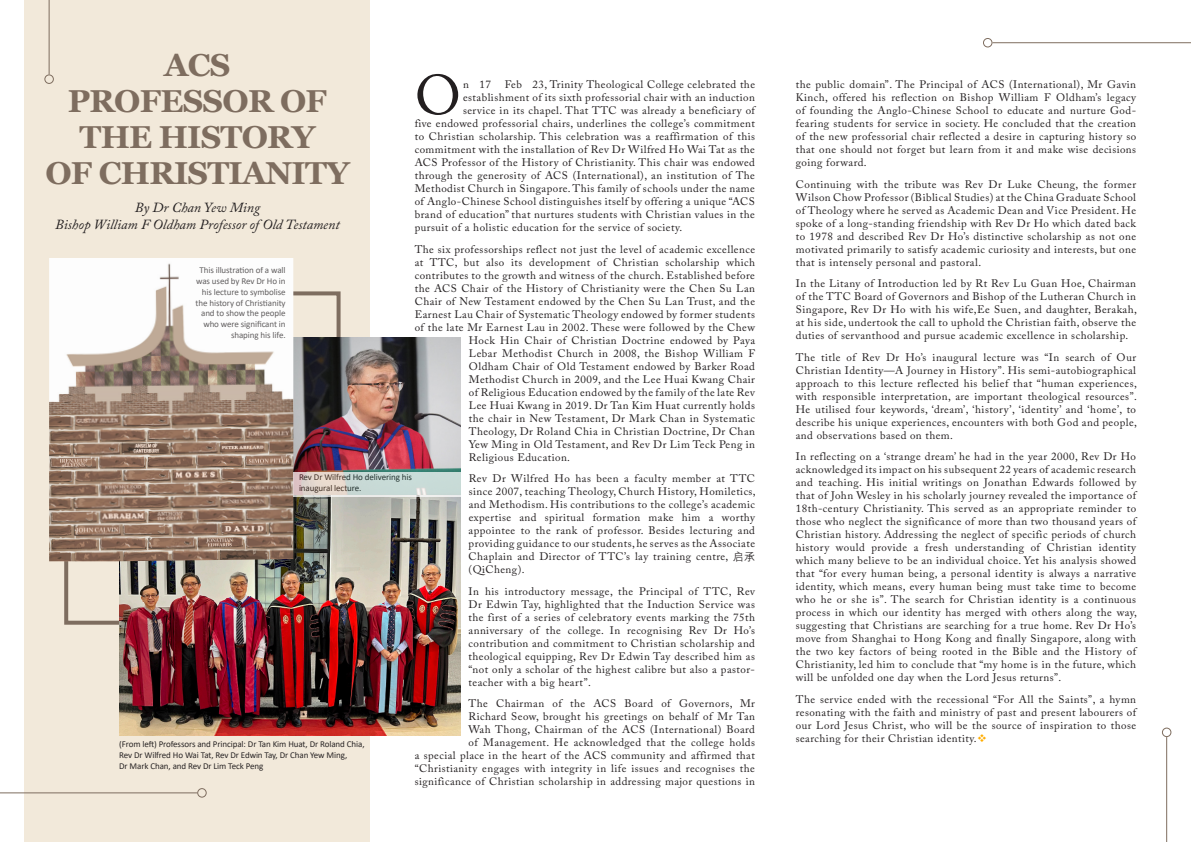
<style>
.page{position:relative;width:1191px;height:842px;background:#fff}
.page>*{position:absolute;margin:0;border:0;box-sizing:border-box;transform-origin:0 0}
.t1{font:55.7px "Adobe Caslon Pro";color:#231f20}
.t2{font:700 31.7px/36px "Georgia";letter-spacing:-.025em;color:#7e6d5f;text-align:center}
.t3{font:italic 13.9px "Adobe Caslon Pro";color:#231f20}
.t4{font:10.9px/13px "Adobe Caslon Pro";letter-spacing:.04em;color:#231f20;text-align:justify}
.t5{font:9px/10.8px "Calibri";letter-spacing:-.01em;color:#231f20}
.s1{font-family:"Deng Xian"}
.s2{color:#ffad00}
</style>
<div class="page">
<div style="left:25px;top:0;width:345px;height:842px;background:#f2e9da"></div>
<hr style="left:49px;top:0;width:1px;height:74px;background:#7e6d5f">
<div style="left:44px;top:74px;width:10px;height:10px;border:1px solid #7e6d5f;border-radius:50%"></div>
<hr style="left:0;top:792px;width:197px;height:1px;background:#7e6d5f">
<div style="left:197px;top:788px;width:10px;height:10px;border:1px solid #7e6d5f;border-radius:50%"></div>
<img style="left:293px;top:338px;width:167px;height:134px">
<img style="left:120px;top:497px;width:340px;height:239px">
<img style="left:49px;top:258px;width:244px;height:303px">
<hr style="left:1166px;top:737px;width:1px;height:105px;background:#7e6d5f">
<div style="left:1161px;top:728px;width:10px;height:9px;border:1px solid #7e6d5f;border-radius:50%"></div>
<hr style="left:992px;top:42px;width:199px;height:1px;background:#7e6d5f">
<div style="left:983px;top:38px;width:9px;height:9px;border:1px solid #7e6d5f;border-radius:50%"></div>
<svg style="left:293px;top:472px;width:167px;height:25px;background:#d3dad5"></svg>
<p class="t2" style="left:68px;top:47px;width:261px">ACS<br>PROFESSOR OF<br>THE HISTORY</p>
<p class="t2" style="left:45px;top:155px;width:306px">OF CHRISTIANITY</p>
<p class="t1" style="left:415px;top:62px;width:48px">O</p>
<p class="t4" style="left:463px;top:78px;width:29px">n 17</p>
<p class="t4" style="left:505px;top:78px;width:252px">Feb 23, Trinity Theological College celebrated the</p>
<p class="t4" style="left:463px;top:91px;width:293px">establishment of its sixth professorial chair with an induction</p>
<p class="t4" style="left:463px;top:104px;width:293px">service in its chapel. That TTC was already a beneficiary of</p>
<p class="t4" style="left:415px;top:117px;width:342px">five endowed professorial chairs, underlines the college’s commitment</p>
<p class="t4" style="left:415px;top:130px;width:342px">to Christian scholarship. This celebration was a reaffirmation of this</p>
<p class="t4" style="left:415px;top:143px;width:342px">commitment with the installation of Rev Dr Wilfred Ho Wai Tat as the</p>
<p class="t4" style="left:415px;top:156px;width:342px">ACS Professor of the History of Christianity. This chair was endowed</p>
<p class="t4" style="left:415px;top:169px;width:342px">through the generosity of ACS (International), an institution of The</p>
<p class="t4" style="left:415px;top:182px;width:342px">Methodist Church in Singapore. This family of schools under the name</p>
<p class="t4" style="left:415px;top:195px;width:342px">of Anglo-Chinese School distinguishes itself by offering a unique “ACS</p>
<p class="t4" style="left:415px;top:208px;width:342px">brand of education” that nurtures students with Christian values in the</p>
<p class="t4" style="left:415px;top:221px;width:269px">pursuit of a holistic education for the service of society.</p>
<p class="t4" style="left:415px;top:242px;width:342px">The six professorships reflect not just the level of academic excellence</p>
<p class="t4" style="left:415px;top:255px;width:342px">at TTC, but also its development of Christian scholarship which</p>
<p class="t4" style="left:415px;top:268px;width:342px">contributes to the growth and witness of the church. Established before</p>
<p class="t4" style="left:415px;top:281px;width:342px">the ACS Chair of the History of Christianity were the Chen Su Lan</p>
<p class="t4" style="left:415px;top:294px;width:342px">Chair of New Testament endowed by the Chen Su Lan Trust, and the</p>
<p class="t4" style="left:415px;top:307px;width:342px">Earnest Lau Chair of Systematic Theology endowed by former students</p>
<p class="t4" style="left:415px;top:320px;width:342px">of the late Mr Earnest Lau in 2002. These were followed by the Chew</p>
<p class="t4" style="left:469px;top:333px;width:288px">Hock Hin Chair of Christian Doctrine endowed by Paya</p>
<p class="t4" style="left:469px;top:346px;width:288px">Lebar Methodist Church in 2008, the Bishop William F</p>
<p class="t4" style="left:469px;top:359px;width:288px">Oldham Chair of Old Testament endowed by Barker Road</p>
<p class="t4" style="left:469px;top:372px;width:288px">Methodist Church in 2009, and the Lee Huai Kwang Chair</p>
<p class="t4" style="left:469px;top:385px;width:288px">of Religious Education endowed by the family of the late Rev</p>
<p class="t4" style="left:469px;top:398px;width:288px">Lee Huai Kwang in 2019. Dr Tan Kim Huat currently holds</p>
<p class="t4" style="left:469px;top:411px;width:288px">the chair in New Testament, Dr Mark Chan in Systematic</p>
<p class="t4" style="left:469px;top:424px;width:288px">Theology, Dr Roland Chia in Christian Doctrine, Dr Chan</p>
<p class="t4" style="left:469px;top:437px;width:288px">Yew Ming in Old Testament, and Rev Dr Lim Teck Peng in</p>
<p class="t4" style="left:469px;top:450px;width:103px">Religious Education.</p>
<p class="t4" style="left:468px;top:472px;width:289px">Rev Dr Wilfred Ho has been a faculty member at TTC since 2007, teaching Theology, Church History, Homiletics, and Methodism. His contributions to the college’s academic expertise and spiritual formation make him a worthy appointee to the rank of professor. Besides lecturing and providing guidance to our students, he serves as the Associate Chaplain and Director of TTC’s lay training centre, <span class="s1">启承</span>(QiCheng).</p>
<p class="t4" style="left:468px;top:584px;width:288px">In his introductory message, the Principal of TTC, Rev Dr Edwin Tay, highlighted that the Induction Service was the first of a series of celebratory events marking the 75th anniversary of the college. In recognising Rev Dr Ho’s contribution and commitment to Christian scholarship and theological equipping, Rev Dr Edwin Tay described him as “not only a scholar of the highest calibre but also a pastor&shy;teacher with a big heart”.</p>
<p class="t4" style="left:415px;top:697px;width:342px;text-align:right">The Chairman of the ACS Board of Governors, Mr<br>Richard Seow, brought his greetings on behalf of Mr Tan<br>Wah Thong, Chairman of the ACS (International) Board<br>of Management. He acknowledged that the college holds<br>a special place in the heart of the ACS community and affirmed that “Christianity engages with integrity in life issues and recognises the significance of Christian scholarship in addressing major questions in</p>
<p class="t3" style="left:135px;top:199px;width:127px">By Dr Chan Yew Ming</p>
<p class="t3" style="left:55px;top:216px;width:286px">Bishop William F Oldham Professor of Old Testament</p>
<p class="t5" style="left:196px;top:265px;width:92px;text-align:right">This illustration of a wall was used by Rev Dr Ho in his lecture to symbolise the history of Christianity and to show the people who were significant in shaping his life.</p>
<p class="t5" style="left:299px;top:472px;width:114px">Rev Dr Wilfred Ho delivering his inaugural lecture.</p>
<p class="t5" style="left:119px;top:739px;width:247px">(From left) Professors and Principal: Dr Tan Kim Huat, Dr Roland Chia,<br>Rev Dr Wilfred Ho Wai Tat, Rev Dr Edwin Tay, Dr Chan Yew Ming,<br>Dr Mark Chan, and Rev Dr Lim Teck Peng</p>
<p class="t4" style="left:796px;top:78px;width:342px">the public domain”. The Principal of ACS (International), Mr Gavin Kinch, offered his reflection on Bishop William F Oldham’s legacy of founding the Anglo-Chinese School to educate and nurture God&shy;fearing students for service in society. He concluded that the creation of the new professorial chair reflected a desire in capturing history so that one should not forget but learn from it and make wise decisions going forward.</p>
<p class="t4" style="left:796px;top:177px;width:342px">Continuing with the tribute was Rev Dr Luke Cheung, the former Wilson Chow Professor (Biblical Studies) at the China Graduate School of Theology where he served as Academic Dean and Vice President. He spoke of a long-standing friendship with Rev Dr Ho which dated back to 1978 and described Rev Dr Ho’s distinctive scholarship as not one motivated primarily to satisfy academic curiosity and interests, but one that is intensely personal and pastoral.</p>
<p class="t4" style="left:796px;top:277px;width:342px">In the Litany of Introduction led by Rt Rev Lu Guan Hoe, Chairman of the TTC Board of Governors and Bishop of the Lutheran Church in Singapore, Rev Dr Ho with his wife,Ee Suen, and daughter, Berakah, at his side, undertook the call to uphold the Christian faith, observe the duties of servanthood and pursue academic excellence in scholarship.</p>
<p class="t4" style="left:796px;top:350px;width:342px">The title of Rev Dr Ho’s inaugural lecture was “In search of Our Christian Identity—A Journey in History”. His semi-autobiographical approach to this lecture reflected his belief that “human experiences, with responsible interpretation, are important theological resources”.<br>He utilised four keywords, ‘dream’, ‘history’, ‘identity’ and ‘home’, to describe his unique experiences, encounters with both God and people, and observations based on them.</p>
<p class="t4" style="left:796px;top:450px;width:342px">In reflecting on a ‘strange dream’ he had in the year 2000, Rev Dr Ho acknowledged its impact on his subsequent 22 years of academic research and teaching. His initial writings on Jonathan Edwards followed by that of John Wesley in his scholarly journey revealed the importance of 18th-century Christianity. This served as an appropriate reminder to those who neglect the significance of more than two thousand years of Christian history. Addressing the neglect of specific periods of church history would provide a fresh understanding of Christian identity which many believe to be an individual choice. Yet his analysis showed that “for every human being, a personal identity is always a narrative identity, which means, every human being must take time to become who he or she is”. The search for Christian identity is a continuous process in which our identity has merged with others along the way, suggesting that Christians are searching for a true home. Rev Dr Ho’s move from Shanghai to Hong Kong and finally Singapore, along with the two key factors of being rooted in the Bible and the History of Christianity, led him to conclude that “my home is in the future, which will be unfolded one day when the Lord Jesus returns”.</p>
<p class="t4" style="left:796px;top:692px;width:342px">The service ended with the recessional “For All the Saints”, a hymn resonating with the faith and ministry of past and present labourers of our Lord Jesus Christ, who will be the source of inspiration to those searching for their Christian identity.<span class="s2">❖</span></p>
</div>
